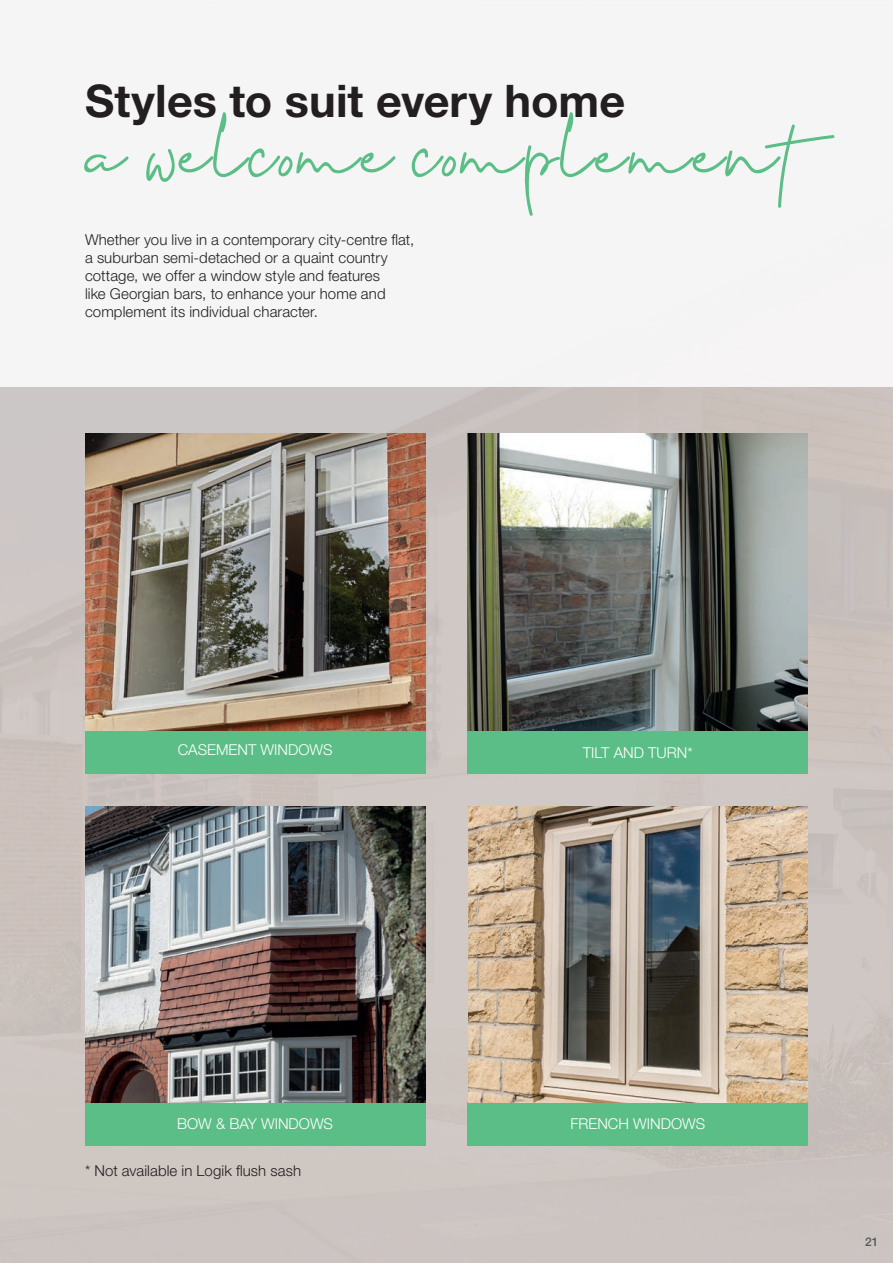
<style>
.page{position:relative;width:893px;height:1263px;background:#fff}
.page>*{position:absolute;margin:0;border:0;box-sizing:border-box;transform-origin:0 0}
.t1{font:75px "Cervanttis";letter-spacing:.04em;color:#5bbe86}
.t2{font:700 45px "Helvetica Neue LT Std";color:#231f20}
.t3{font:300 15px/18px "Helvetica Neue LT Std";letter-spacing:.005em;color:#231f20}
.t4{font:300 15px "Helvetica Neue LT Std";color:#fff}
.t5{font:500 12px "Helvetica Neue LT Std";color:#57585a}
</style>
<div class="page">
<div style="left:52px;top:387px;width:841px;height:876px;background:#cbc4c1"></div>
<img style="left:0;top:659px;width:1px;height:604px">
<div style="left:0;top:0;width:893px;height:387px;background:#f5f5f5"></div>
<div style="left:85px;top:731px;width:340px;height:43px;background:#5bbe86"></div>
<img style="left:85px;top:434px;width:340px;height:297px">
<div style="left:468px;top:730px;width:340px;height:44px;background:#5bbe86"></div>
<img style="left:468px;top:434px;width:340px;height:296px">
<div style="left:85px;top:1102px;width:340px;height:44px;background:#5bbe86"></div>
<img style="left:85px;top:806px;width:340px;height:296px">
<div style="left:468px;top:1102px;width:340px;height:44px;background:#5bbe86"></div>
<img style="left:469px;top:806px;width:339px;height:296px">
<h2 class="t2" style="left:85px;top:73px;width:542px">Styles to suit every home</h2>
<h1 class="t1" style="left:85px;top:107px;width:764px">a welcome complement</h1>
<p class="t3" style="left:85px;top:230px;width:331px">Whether you live in a contemporary city-centre flat, a suburban semi-detached or a quaint country cottage, we offer a window style and features<br>like Georgian bars, to enhance your home and complement its individual character.</p>
<p class="t4" style="left:178px;top:740px;width:156px">CASEMENT WINDOWS</p>
<p class="t4" style="left:583px;top:743px;width:111px">TILT AND TURN*</p>
<p class="t4" style="left:177px;top:1115px;width:157px">BOW &amp; BAY WINDOWS</p>
<p class="t4" style="left:570px;top:1115px;width:136px">FRENCH WINDOWS</p>
<p class="t3" style="left:85px;top:1162px;width:218px">* Not available in Logik flush sash</p>
<p class="t5" style="left:865px;top:1234px;width:15px">21</p>
</div>
